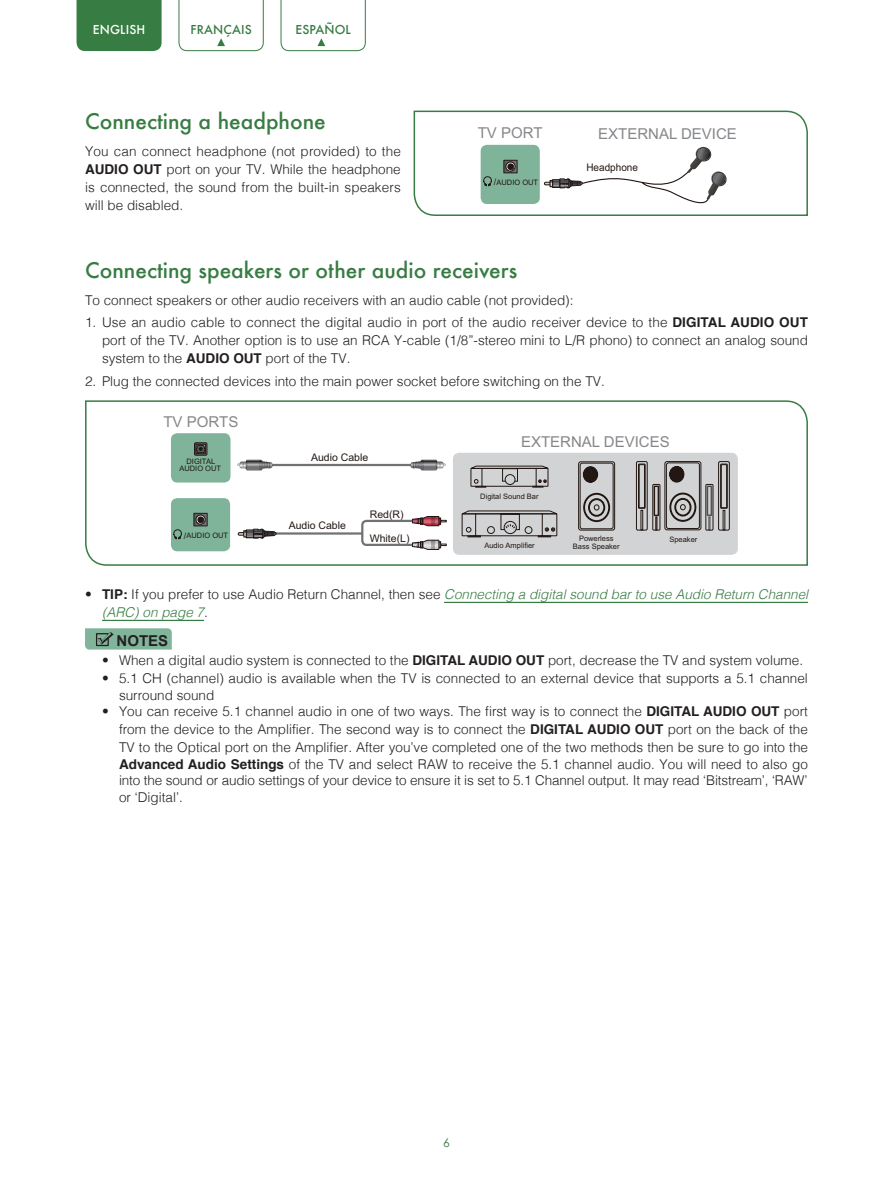
<style>
.page{position:relative;width:893px;height:1191px;background:#fff}
.page>*{position:absolute;margin:0;border:0;box-sizing:border-box;transform-origin:0 0}
.t1{font:500 21px "Futura";color:#377c42}
.t2{font:15px "Arial";color:#85878a}
.t3{font:700 15px "Arial";color:#231f20}
.t4{font:300 13.5px/18px "Helvetica";color:#231f20;text-align:justify}
.t5{font:italic 300 13.5px/18px "Helvetica";color:#377c42}
.t6{font:500 12px "Futura";letter-spacing:.01em;color:#377c42}
.t7{font:500 12px "Futura";letter-spacing:.01em;color:#fff}
.t8{font:12px "Century Gothic";color:#377c42}
.t9{font:10.5px "Arial";color:#221713}
.t10{font:10.5px "Arial";color:#221713;scale:.95 1}
.t11{font:7.5px/7.5px "Arial";color:#221713;text-align:center}
.s1{font-weight:700}
.s2{font-size:9px}
.s3{font-style:normal;color:#231f20}
.s4{font-weight:700;font-style:normal;color:#231f20}
</style>
<div class="page">
<div style="left:77px;top:0;width:85px;height:51px;background:#377c42"></div>
<svg style="left:280px;top:0;width:86px;height:51px"></svg>
<svg style="left:178px;top:0;width:86px;height:51px"></svg>
<hr style="left:444px;top:602px;width:364px;height:1px;background:#377c42">
<hr style="left:102px;top:620px;width:102px;height:1px;background:#377c42">
<svg style="left:85px;top:628px;width:87px;height:21px;background:#7eae96"></svg>
<svg style="left:414px;top:111px;width:394px;height:105px"></svg>
<svg style="left:85px;top:400px;width:723px;height:166px"></svg>
<div style="left:453px;top:453px;width:285px;height:102px;background:#d1d3d4;border-radius:6px"></div>
<div style="left:578px;top:461px;width:37px;height:69px;border:1px solid #221713;border-radius:2px"></div>
<div style="left:580px;top:463px;width:33px;height:66px;border:1px solid #221713;border-radius:2px"></div>
<svg style="left:583px;top:466px;width:15px;height:16px"></svg>
<svg style="left:583px;top:493px;width:27px;height:29px"></svg>
<div style="left:665px;top:461px;width:36px;height:69px;border:1px solid #221713;border-radius:2px"></div>
<div style="left:666px;top:463px;width:33px;height:65px;border:1px solid #221713;border-radius:2px"></div>
<svg style="left:669px;top:466px;width:15px;height:16px"></svg>
<svg style="left:670px;top:493px;width:26px;height:28px"></svg>
<svg style="left:638px;top:464px;width:7px;height:64px"></svg>
<div style="left:636px;top:461px;width:11px;height:69px;border:1px solid #221713"></div>
<div style="left:654px;top:486px;width:4px;height:29px;border:1px solid #221713"></div>
<div style="left:654px;top:486px;width:5px;height:30px;border:1px solid #221713"></div>
<div style="left:653px;top:484px;width:7px;height:46px;border:1px solid #221713"></div>
<div style="left:708px;top:486px;width:3px;height:29px;border:1px solid #221713"></div>
<div style="left:707px;top:486px;width:5px;height:30px;border:1px solid #59595b"></div>
<div style="left:706px;top:484px;width:7px;height:46px;border:1px solid #221713"></div>
<svg style="left:720px;top:464px;width:7px;height:64px"></svg>
<div style="left:718px;top:461px;width:11px;height:69px;border:1px solid #221713"></div>
<svg style="left:462px;top:510px;width:96px;height:27px"></svg>
<svg style="left:470px;top:465px;width:79px;height:22px"></svg>
<div style="left:505px;top:474px;width:10px;height:10px;background:#d1d3d4;border-radius:50%"></div>
<div style="left:505px;top:474px;width:10px;height:10px;border:1px solid #221713;border-radius:50%"></div>
<div style="left:171px;top:433px;width:59px;height:49px;background:#80b49a;border-radius:6px"></div>
<div style="left:194px;top:442px;width:13px;height:13px;border:1px solid #221713"></div>
<div style="left:171px;top:498px;width:59px;height:53px;background:#80b49a;border-radius:6px"></div>
<svg style="left:144px;top:443px;width:63px;height:96px"></svg>
<hr style="left:258px;top:464px;width:167px;height:2px;background:#717276">
<svg style="left:237px;top:460px;width:35px;height:10px"></svg>
<svg style="left:411px;top:460px;width:35px;height:10px"></svg>
<hr style="left:273px;top:532px;width:89px;height:2px;background:#717276">
<svg style="left:360px;top:516px;width:87px;height:34px"></svg>
<svg style="left:238px;top:528px;width:39px;height:11px"></svg>
<p class="t7" style="left:93px;top:22px;width:54px">ENGLISH</p>
<p class="t6" style="left:190px;top:22px;width:63px">FRANÇAIS</p>
<p class="t6" style="left:295px;top:22px;width:57px">ESPAÑOL</p>
<h1 class="t1" style="left:85px;top:107px;width:242px">Connecting a headphone</h1>
<p class="t4" style="left:85px;top:141px;width:317px">You can connect headphone (not provided) to the <span class="s1">AUDIO OUT</span> port on your TV. While the headphone is connected, the sound from the built-in speakers will be disabled.</p>
<p class="t2" style="left:478px;top:123px;width:67px">TV PORT</p>
<p class="t2" style="left:598px;top:124px;width:140px">EXTERNAL DEVICE</p>
<p class="t10" style="left:586px;top:161px;width:56px">Headphone</p>
<p class="t11" style="left:494px;top:179px;width:46px"><span class="s2">/</span>AUDIO OUT</p>
<h1 class="t1" style="left:85px;top:256px;width:434px">Connecting speakers or other audio receivers</h1>
<p class="t4" style="left:85px;top:290px;width:490px">To connect speakers or other audio receivers with an audio cable (not provided):</p>
<p class="t4" style="left:102px;top:313px;width:707px;text-indent:-17px">1. Use an audio cable to connect the digital audio in port of the audio receiver device to the <span class="s1">DIGITAL AUDIO OUT </span>port of the TV. Another option is to use an RCA Y-cable (1/8”-stereo mini to L/R phono) to connect an analog sound system to the <span class="s1">AUDIO OUT</span> port of the TV.</p>
<p class="t4" style="left:85px;top:371px;width:521px">2. Plug the connected devices into the main power socket before switching on the TV.</p>
<p class="t2" style="left:163px;top:412px;width:77px">TV PORTS</p>
<p class="t11" style="left:179px;top:457px;width:43px">DIGITAL<br>AUDIO OUT</p>
<p class="t11" style="left:184px;top:531px;width:46px"><span class="s2">/</span>AUDIO OUT</p>
<p class="t9" style="left:311px;top:450px;width:59px">Audio Cable</p>
<p class="t9" style="left:289px;top:518px;width:59px">Audio Cable</p>
<p class="t9" style="left:370px;top:507px;width:35px">Red(R)</p>
<p class="t9" style="left:370px;top:531px;width:41px">White(L)</p>
<p class="t2" style="left:521px;top:431px;width:150px">EXTERNAL DEVICES</p>
<p class="t11" style="left:480px;top:492px;width:60px">Digital Sound Bar</p>
<p class="t11" style="left:484px;top:541px;width:52px">Audio Amplifier</p>
<p class="t11" style="left:573px;top:535px;width:48px">Powerless<br>Bass Speaker</p>
<p class="t11" style="left:669px;top:535px;width:29px">Speaker</p>
<p class="t5" style="left:102px;top:584px;width:708px;text-indent:-17px"><span class="s3">•</span> <span class="s4">TIP:</span> <span class="s3">If you prefer to use Audio Return Channel, then see</span> Connecting a digital sound bar to use Audio Return Channel (ARC) on page 7<span class="s3">.</span></p>
<p class="t3" style="left:117px;top:630px;width:53px">NOTES</p>
<p class="t4" style="left:102px;top:650px;width:703px">• When a digital audio system is connected to the <span class="s1">DIGITAL AUDIO OUT</span> port, decrease the TV and system volume.</p>
<p class="t4" style="left:119px;top:669px;width:690px;line-height:16.5px;text-indent:-17px">• 5.1 CH (channel) audio is available when the TV is connected to an external device that supports a 5.1 channel surround sound</p>
<p class="t4" style="left:119px;top:701px;width:690px;text-indent:-17px">• You can receive 5.1 channel audio in one of two ways. The first way is to connect the <span class="s1">DIGITAL AUDIO OUT</span> port from the device to the Amplifier. The second way is to connect the <span class="s1">DIGITAL AUDIO OUT</span> port on the back of the TV to the Optical port on the Amplifier. After you’ve completed one of the two methods then be sure to go into the</p>
<p class="t4" style="left:119px;top:755px;width:690px;line-height:16.5px"><span class="s1">Advanced Audio Settings</span> of the TV and select RAW to receive the 5.1 channel audio. You will need to also go into the sound or audio settings of your device to ensure it is set to 5.1 Channel output. It may read ‘Bitstream’, ‘RAW’ or ‘Digital’.</p>
<p class="t8" style="left:443px;top:1135px;width:8px">6</p>
</div>
